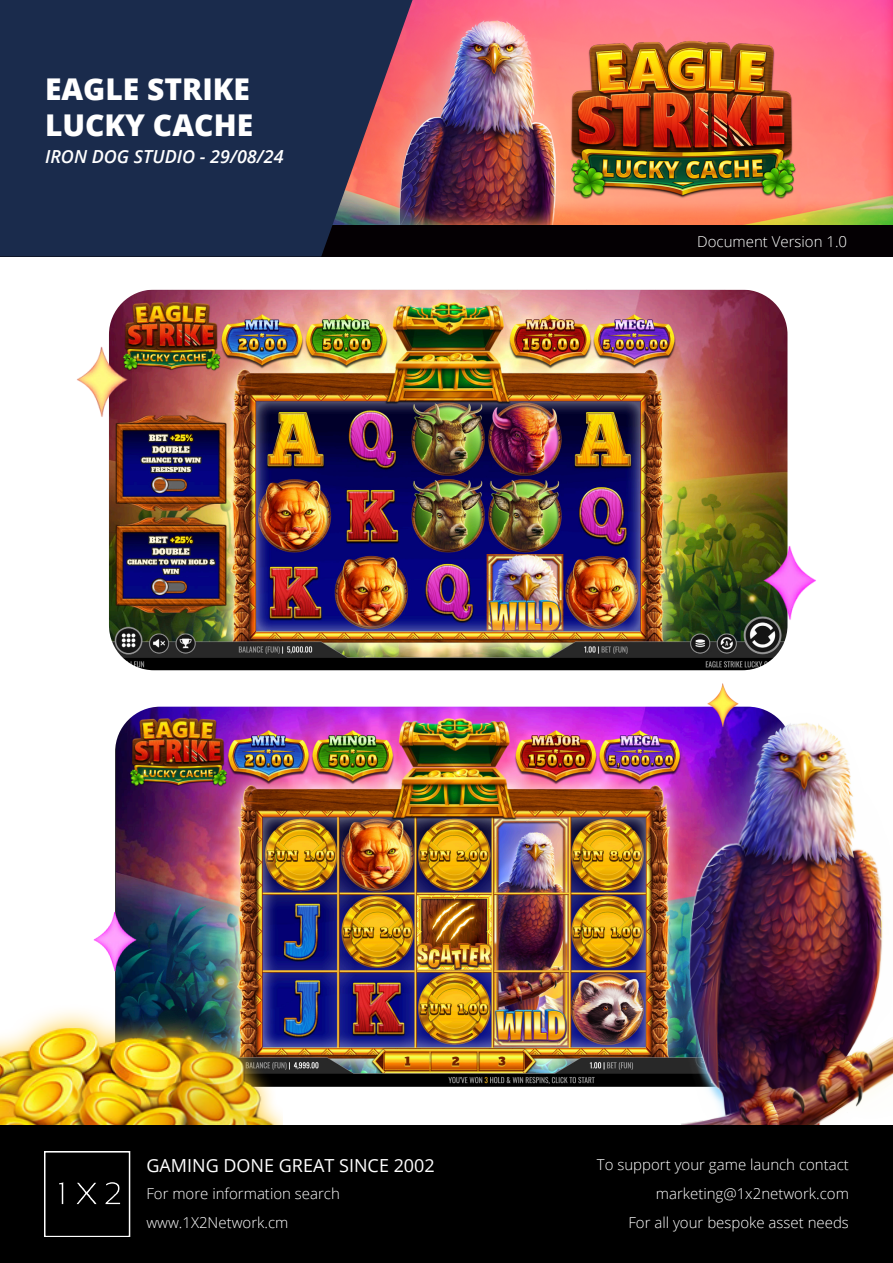
<style>
.page{position:relative;width:893px;height:1263px;background:#fff}
.page>*{position:absolute;margin:0;border:0;box-sizing:border-box;transform-origin:0 0}
.t1{font:800 30px "Open Sans";color:#fff}
.t2{font:18px "Open Sans";color:#fff}
.t3{font:italic 600 18px "Open Sans";color:#fff}
.t4{font:300 15px "Open Sans";color:#fff}
</style>
<div class="page">
<img style="left:115px;top:707px;width:508px;height:380px">
<img style="left:623px;top:706px;width:270px;height:419px">
<svg style="left:30px;top:1004px;width:212px;height:24px"></svg>
<img style="left:0;top:1028px;width:282px;height:17px">
<img style="left:0;top:1045px;width:282px;height:80px">
<div style="left:0;top:1125px;width:893px;height:138px;background:#000"></div>
<img style="left:44px;top:1151px;width:86px;height:86px">
<img style="left:109px;top:290px;width:678px;height:380px">
<img style="left:77px;top:345px;width:51px;height:74px">
<img style="left:762px;top:545px;width:54px;height:76px">
<img style="left:707px;top:683px;width:33px;height:45px">
<img style="left:93px;top:911px;width:44px;height:61px">
<div style="left:0;top:0;width:893px;height:228px;background:#000;opacity:.5"></div>
<img style="left:412px;top:0;width:209px;height:225px">
<img style="left:525px;top:21px;width:323px;height:186px">
<div style="left:0;top:225px;width:893px;height:31px;background:#040003"></div>
<svg style="left:0;top:0;width:412px;height:257px;background:#282f4c"></svg>
<p class="t1" style="left:45px;top:67px;width:207px">EAGLE STRIKE</p>
<p class="t1" style="left:45px;top:103px;width:210px">LUCKY CACHE</p>
<p class="t3" style="left:45px;top:144px;width:240px">IRON DOG STUDIO - 29/08/24</p>
<p class="t4" style="left:697px;top:231px;width:151px">Document Version 1.0</p>
<p class="t2" style="left:146px;top:1153px;width:290px">GAMING DONE GREAT SINCE 2002</p>
<p class="t4" style="left:146px;top:1183px;width:195px">For more information search</p>
<p class="t4" style="left:146px;top:1212px;width:144px">www.1X2Network.cm</p>
<p class="t4" style="left:597px;top:1154px;width:254px">To support your game launch contact</p>
<p class="t4" style="left:656px;top:1183px;width:195px">marketing@1x2network.com</p>
<p class="t4" style="left:628px;top:1212px;width:222px">For all your bespoke asset needs</p>
</div>
